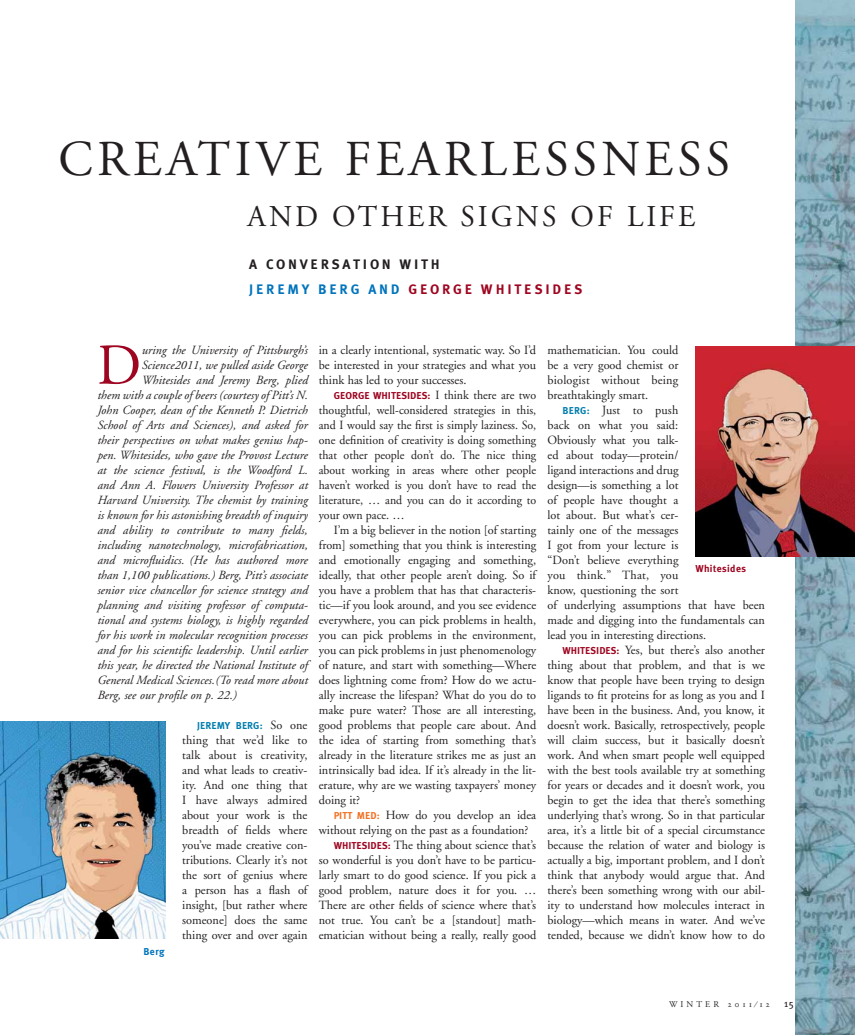
<style>
.page{position:relative;width:855px;height:1035px;background:#fff}
.page>*{position:absolute;margin:0;border:0;box-sizing:border-box;transform-origin:0 0}
.t1{font:57.75px "Adobe Garamond";color:#9e0520}
.t2{font:50.25px "Adobe Garamond";letter-spacing:.09em;color:#231f20}
.t3{font:30.12px "Adobe Garamond";letter-spacing:.1em;color:#231f20}
.t4{font:13.75px/25px "Meta Plus Bold Caps";letter-spacing:.2em;color:#231f20}
.t5{font:12.5px/15px "Adobe Garamond";color:#231f20;text-align:justify}
.t6{font:italic 12.5px "Adobe Garamond";letter-spacing:.005em;color:#231f20}
.t7{font:12.5px/15px "Adobe Garamond";color:#231f20;text-align:justify;scale:.95 1}
.t8{font:700 10px "Meta Plus";color:#9e0520}
.t9{font:700 10px "Meta Plus";letter-spacing:.005em;color:#007dad}
.t10{font:700 10px "Meta Plus";letter-spacing:.04em;color:#9e0520}
.t11{font:700 10px "Meta Plus";color:#0074bc}
.t12{font:10px "Meta Plus";color:#231f20}
.t13{font:8.75px "Adobe Garamond Exp";letter-spacing:.39em;color:#231f20}
.s1{color:#0074bc}
.s2{color:#9e0520}
.s3{font-family:"Adobe Garamond";font-weight:400;font-size:12.5px;color:#231f20}
.s4{font-family:"Meta Plus";font-weight:700;font-size:10px;color:#f36f21}
.s5{font-family:"Meta Plus";font-weight:700;font-size:10px;color:#9e0520}
.s6{font-family:"Meta Plus";font-weight:700;font-size:10px;color:#007dad}
.s7{font-family:"Adobe Garamond"}
</style>
<div class="page">
<img style="left:795px;top:0;width:60px;height:1035px">
<img style="left:695px;top:346px;width:160px;height:211px">
<img style="left:0;top:722px;width:165px;height:217px">
<h2 class="t2" style="left:58px;top:138px;width:673px">CREATIVE FEARLESSNESS</h2>
<h3 class="t3" style="left:248px;top:204px;width:449px">AND OTHER SIGNS OF LIFE</h3>
<p class="t4" style="left:249px;top:253px;width:335px">A CONVERSATION WITH<br><span class="s1">JEREMY BERG AND</span> <span class="s2">GEORGE WHITESIDES</span></p>
<h1 class="t1" style="left:97px;top:342px;width:46px">D</h1>
<p class="t6" style="left:141px;top:345px;width:168px">uring the University of Pittsburgh’s</p>
<p class="t5" style="left:319px;top:343px;width:219px">in a clearly intentional, systematic way. So I’d be interested in your strategies and what you think has led to your successes.</p>
<p class="t8" style="left:334px;top:391px;width:204px">GEORGE WHITESIDES: <span class="s3">I think there are two</span></p>
<p class="t7" style="left:319px;top:403px;width:230px">thoughtful, well-considered strategies in this, and I would say the first is simply laziness. So, one definition of creativity is doing something that other people don’t do. The nice thing about working in areas where other people haven’t worked is you don’t have to read the literature, … and you can do it according to your own pace. …</p>
<p class="t5" style="left:319px;top:523px;width:219px;text-indent:15px">I’m a big believer in the notion [of starting from] something that you think is interesting and emotionally engaging and something, ideally, that other people aren’t doing. So if you have a problem that has that characteris&shy;tic—if you look around, and you see evidence everywhere, you can pick problems in health, you can pick problems in the environment, you can pick problems in just phenomenology of nature, and start with something—Where does lightning come from? How do we actu&shy;ally increase the lifespan? What do you do to make pure water? Those are all interesting, good problems that people care about. And the idea of starting from something that’s already in the literature strikes me as just an intrinsically bad idea. If it’s already in the lit&shy;erature, why are we wasting taxpayers’ money doing it?</p>
<p class="t5" style="left:334px;top:808px;width:204px"><span class="s4">PITT MED:</span> How do you develop an idea</p>
<p class="t5" style="left:319px;top:823px;width:211px">without relying on the past as a foundation?</p>
<p class="t5" style="left:334px;top:838px;width:204px"><span class="s5">WHITESIDES:</span> The thing about science that’s</p>
<p class="t5" style="left:319px;top:853px;width:219px">so wonderful is you don’t have to be particu-</p>
<p class="t5" style="left:319px;top:868px;width:219px">larly smart to do good science. If you pick a</p>
<p class="t5" style="left:319px;top:883px;width:219px">good problem, nature does it for you. …</p>
<p class="t5" style="left:319px;top:898px;width:219px">There are other fields of science where that’s</p>
<p class="t5" style="left:319px;top:913px;width:219px">not true. You can’t be a [standout] math-</p>
<p class="t5" style="left:319px;top:928px;width:219px">ematician without being a really, really good</p>
<p class="t6" style="left:141px;top:360px;width:168px">Science2011, we pulled aside George</p>
<p class="t6" style="left:141px;top:375px;width:168px">Whitesides and Jeremy Berg, plied</p>
<p class="t6" style="left:97px;top:390px;width:212px">them with a couple of beers (courtesy of Pitt’s N.</p>
<p class="t6" style="left:97px;top:405px;width:212px">John Cooper, dean of the Kenneth P. Dietrich</p>
<p class="t6" style="left:97px;top:420px;width:212px">School of Arts and Sciences), and asked for</p>
<p class="t6" style="left:97px;top:435px;width:212px">their perspectives on what makes genius hap-</p>
<p class="t6" style="left:97px;top:450px;width:212px">pen. Whitesides, who gave the Provost Lecture</p>
<p class="t6" style="left:97px;top:465px;width:212px">at the science festival, is the Woodford L.</p>
<p class="t6" style="left:97px;top:480px;width:212px">and Ann A. Flowers University Professor at</p>
<p class="t6" style="left:97px;top:495px;width:212px">Harvard University. The chemist by training</p>
<p class="t6" style="left:97px;top:510px;width:212px">is known for his astonishing breadth of inquiry</p>
<p class="t6" style="left:97px;top:525px;width:212px">and ability to contribute to many fields,</p>
<p class="t6" style="left:97px;top:540px;width:212px">including nanotechnology, microfabrication,</p>
<p class="t6" style="left:97px;top:555px;width:212px">and microfluidics. (He has authored more</p>
<p class="t6" style="left:97px;top:570px;width:212px">than 1,100 publications.) Berg, Pitt’s associate</p>
<p class="t6" style="left:97px;top:585px;width:212px">senior vice chancellor for science strategy and</p>
<p class="t6" style="left:97px;top:600px;width:212px">planning and visiting professor of computa-</p>
<p class="t6" style="left:97px;top:615px;width:212px">tional and systems biology, is highly regarded</p>
<p class="t6" style="left:97px;top:630px;width:212px">for his work in molecular recognition processes</p>
<p class="t6" style="left:97px;top:645px;width:212px">and for his scientific leadership. Until earlier</p>
<p class="t6" style="left:97px;top:660px;width:212px">this year, he directed the National Institute of</p>
<p class="t6" style="left:97px;top:675px;width:212px">General Medical Sciences. (To read more about</p>
<p class="t6" style="left:97px;top:690px;width:141px">Berg, see our profile on p. 22.)</p>
<p class="t9" style="left:197px;top:721px;width:112px">JEREMY BERG: <span class="s3">So one</span></p>
<p class="t5" style="left:182px;top:733px;width:127px">thing that we’d like to talk about is creativity, and what leads to creativ&shy;ity. And one thing that I have always admired about your work is the breadth of fields where you’ve made creative con&shy;tributions. Clearly it’s not the sort of genius where a person has a flash of insight, [but rather where someone] does the same thing over and over again</p>
<p class="t11" style="left:144px;top:947px;width:22px">Berg</p>
<p class="t5" style="left:548px;top:344px;width:132px">mathematician. You could be a very good chemist or biologist without being breathtakingly smart.</p>
<p class="t5" style="left:548px;top:404px;width:219px;text-align:left;text-indent:15px"><span class="s6">BERG:</span> Just to push<br>back on what you said:<br>Obviously what you talk-<br>ed about today—protein/<br>ligand interactions and drug<br>design—is something a lot<br>of people have thought a<br>lot about. But what’s cer-<br>tainly one of the messages<br>I got from your lecture is<br>“Don’t believe everything<br>you think.” That, you<br>know, questioning the sort<br>of underlying assumptions that have been made and digging into the fundamentals can lead you in interesting directions.</p>
<p class="t5" style="left:548px;top:644px;width:219px;text-indent:15px"><span class="s5">WHITESIDES:</span> Yes, but there’s also another thing about that problem, and that is we know that people have been trying to design ligands to fit proteins for as long as you and I have been in the business. And, you know, it doesn’t work. Basically, retrospectively, people will claim success, but it basically doesn’t work. And when smart people well equipped with the best tools available try at something for years or decades and it doesn’t work, you begin to get the idea that there’s something underlying that’s wrong. So in that particular area, it’s a little bit of a special circumstance because the relation of water and biology is actually a big, important problem, and I don’t think that anybody would argue that. And there’s been something wrong with our abil&shy;ity to understand how molecules interact in biology—which means in water. And we’ve tended, because we didn’t know how to do</p>
<p class="t10" style="left:695px;top:565px;width:52px">Whitesides</p>
<p class="t13" style="left:669px;top:1000px;width:102px"><span class="s7">WINTER</span> 2011⁄12</p>
<p class="t12" style="left:784px;top:997px;width:11px">15</p>
</div>
